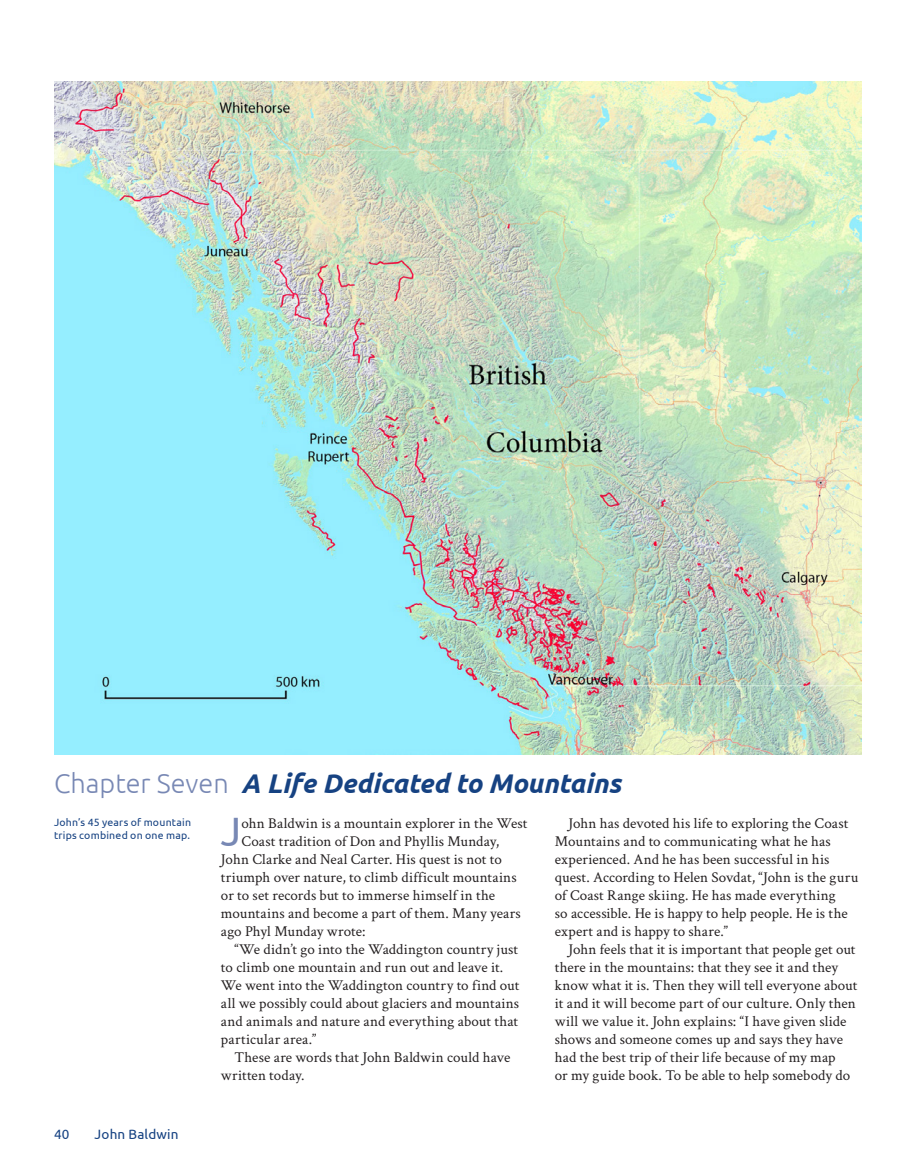
<style>
.page{position:relative;width:905px;height:1175px;background:#fff}
.page>*{position:absolute;margin:0;border:0;box-sizing:border-box;transform-origin:0 0}
.First_Para{font:40.95px "Ubuntu";color:#7888b4}
.Chapter_Head{font:italic 700 27px "Ubuntu";color:#164282}
.Body_text{font:15px/18px "Crimson Text";letter-spacing:.005em;color:#231f20}
.First_Para-2{font:15px "Crimson Text";letter-spacing:.01em;color:#231f20}
.t1{font:13.5px "Ubuntu";letter-spacing:.015em;color:#164282}
.Photo_Caption_-_No_Rule{font:10.5px/13.5px "Ubuntu";letter-spacing:.02em;color:#164282}
.s1{font-weight:300;font-style:normal;color:#7888b4}
</style>
<div class="page">
<img style="left:54px;top:81px;width:807px;height:673px">
<p class="Chapter_Head" style="left:54px;top:767px;width:568px"><span class="s1">Chapter Seven</span> A Life Dedicated to Mountains</p>
<p class="Photo_Caption_-_No_Rule" style="left:54px;top:814px;width:139px">John’s 45 years of mountain trips combined on one map.</p>
<p class="First_Para" style="left:221px;top:807px;width:22px">J</p>
<p class="First_Para-2" style="left:241px;top:813px;width:287px">ohn Baldwin is a mountain explorer in the West</p>
<p class="Body_text" style="left:555px;top:814px;width:305px;text-indent:14px">John has devoted his life to exploring the Coast Mountains and to communicating what he has experienced. And he has been successful in his quest. According to Helen Sovdat, “John is the guru of Coast Range skiing. He has made everything<br>so accessible. He is happy to help people. He is the expert and is happy to share.”</p>
<p class="Body_text" style="left:555px;top:940px;width:304px;text-indent:14px">John feels that it is important that people get out there in the mountains: that they see it and they know what it is. Then they will tell everyone about it and it will become part of our culture. Only then will we value it. John explains: “I have given slide shows and someone comes up and says they have had the best trip of their life because of my map<br>or my guide book. To be able to help somebody do</p>
<p class="First_Para-2" style="left:241px;top:831px;width:259px">Coast tradition of Don and Phyllis Munday,</p>
<p class="First_Para-2" style="left:221px;top:849px;width:282px">John Clarke and Neal Carter. His quest is not to</p>
<p class="First_Para-2" style="left:221px;top:867px;width:297px">triumph over nature, to climb difficult mountains</p>
<p class="First_Para-2" style="left:221px;top:885px;width:275px">or to set records but to immerse himself in the</p>
<p class="First_Para-2" style="left:221px;top:903px;width:301px">mountains and become a part of them. Many years</p>
<p class="First_Para-2" style="left:221px;top:921px;width:146px">ago Phyl Munday wrote:</p>
<p class="Body_text" style="left:221px;top:940px;width:300px;text-indent:14px">“We didn’t go into the Waddington country just to climb one mountain and run out and leave it.<br>We went into the Waddington country to find out all we possibly could about glaciers and mountains and animals and nature and everything about that particular area.”</p>
<p class="Body_text" style="left:221px;top:1048px;width:291px;text-indent:14px">These are words that John Baldwin could have written today.</p>
<p class="t1" style="left:54px;top:1126px;width:17px">40</p>
<p class="t1" style="left:94px;top:1126px;width:85px">John Baldwin</p>
</div>
